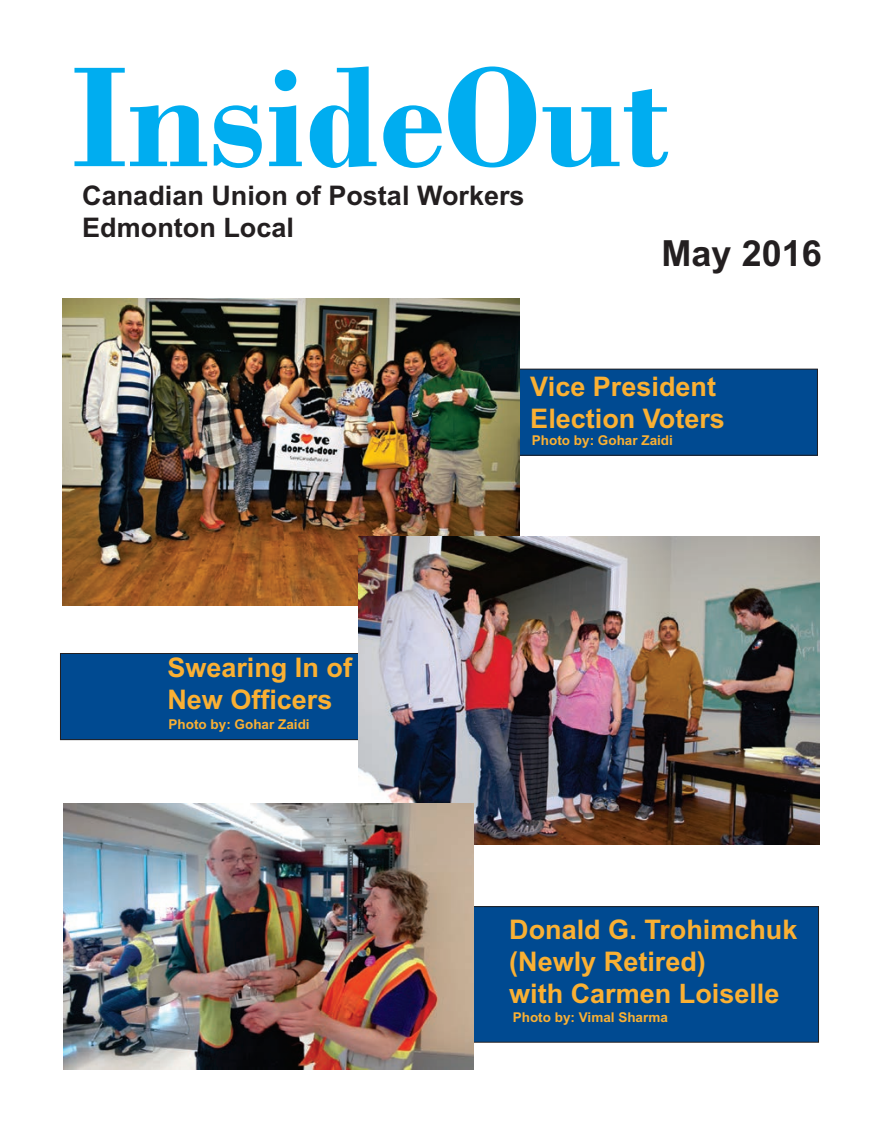
<style>
.page{position:relative;width:878px;height:1148px;background:#fff}
.page>*{position:absolute;margin:0;border:0;box-sizing:border-box;transform-origin:0 0}
.t1{font:700 150px "Bodoni";color:#00adf0}
.t2{font:700 36px "Arial";color:#231f20}
.t3{font:700 27px/32.1px "Arial";color:#fab033}
.t4{font:700 27px/32.4px "Arial";color:#231f20}
.t5{font:700 13.5px "Arial";color:#fab033}
</style>
<div class="page">
<div style="left:60px;top:653px;width:378px;height:86px;background:#004a91"></div>
<div style="left:60px;top:653px;width:378px;height:87px;border:1px solid #231f20"></div>
<div style="left:441px;top:906px;width:377px;height:136px;background:#004a91"></div>
<div style="left:440px;top:906px;width:378px;height:136px;border:1px solid #231f20"></div>
<div style="left:439px;top:369px;width:378px;height:86px;background:#004a91"></div>
<div style="left:439px;top:369px;width:378px;height:86px;border:1px solid #231f20"></div>
<img style="left:62px;top:299px;width:458px;height:306px">
<img style="left:359px;top:536px;width:460px;height:308px">
<img style="left:63px;top:804px;width:411px;height:265px">
<h1 class="t1" style="left:71px;top:29px;width:600px">InsideOut</h1>
<p class="t4" style="left:82px;top:180px;width:444px">Canadian Union of Postal Workers<br>Edmonton Local</p>
<h2 class="t2" style="left:661px;top:229px;width:162px">May 2016</h2>
<p class="t3" style="left:530px;top:371px;width:196px">Vice President<br>Election Voters</p>
<p class="t3" style="left:167px;top:652px;width:186px">Swearing In of<br>New Officers</p>
<p class="t5" style="left:168px;top:715px;width:143px">Photo by: Gohar Zaidi</p>
<p class="t5" style="left:532px;top:431px;width:143px">Photo by: Gohar Zaidi</p>
<p class="t3" style="left:509px;top:914px;width:290px">Donald G. Trohimchuk (Newly Retired)<br>with Carmen Loiselle</p>
<p class="t5" style="left:513px;top:1008px;width:157px">Photo by: Vimal Sharma</p>
</div>
